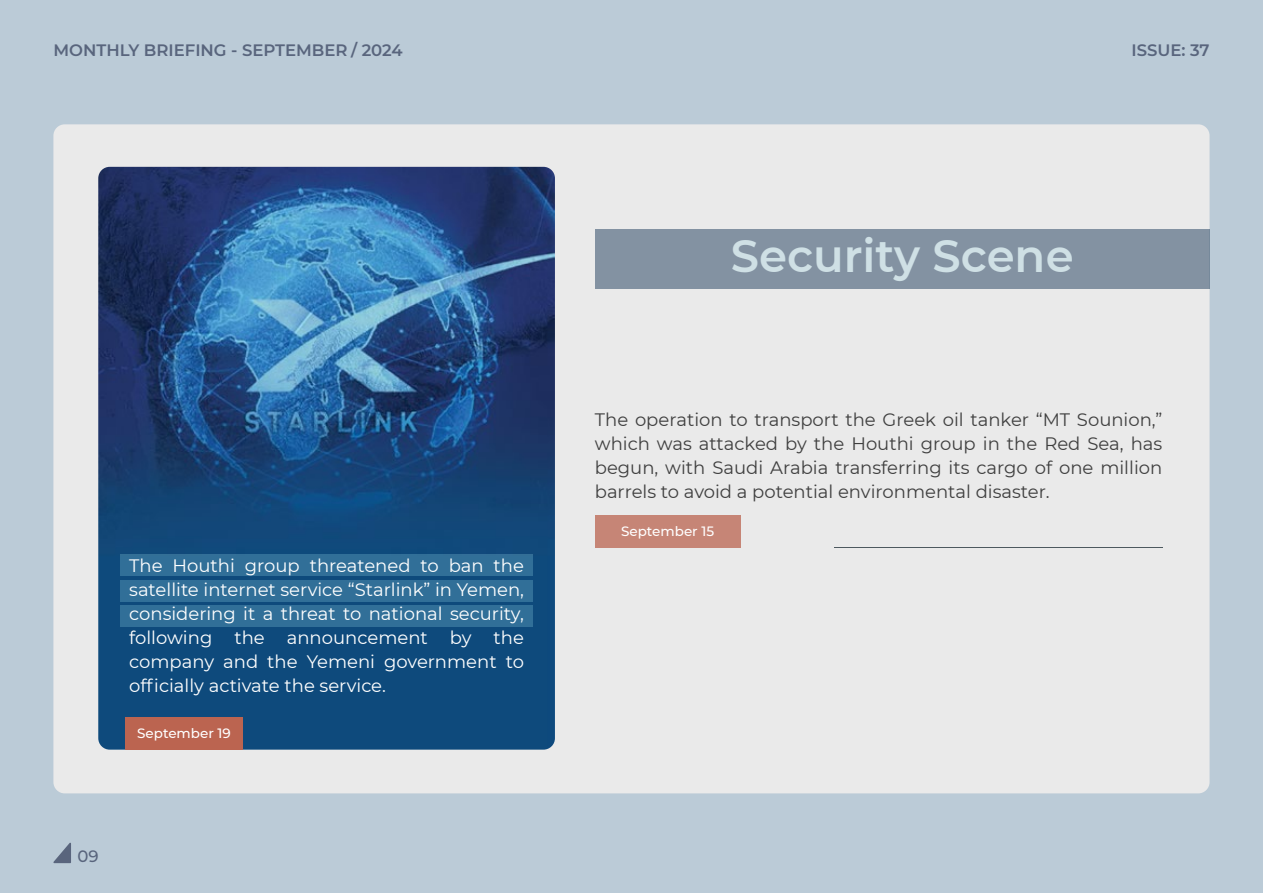
<style>
.page{position:relative;width:1263px;height:893px;background:#bbcbd7}
.page>*{position:absolute;margin:0;border:0;box-sizing:border-box;transform-origin:0 0}
.t1{font:600 45px "Montserrat";color:#cfe0e5}
.t2{font:18px/24px "Montserrat";color:#fff;text-align:justify}
.t3{font:18px/24px "Montserrat";color:#3f3f3f;text-align:justify}
.t4{font:600 16.5px "Montserrat";color:#59657d}
.t5{font:500 16.5px "Montserrat";color:#59657d}
.t6{font:500 13.5px "Montserrat";color:#fff}
</style>
<div class="page">
<svg style="left:53px;top:842px;width:18px;height:21px"></svg>
<div style="left:53px;top:124px;width:1156px;height:669px;background:#eaeaea;border-radius:11px"></div>
<img style="left:98px;top:167px;width:457px;height:583px">
<div style="left:121px;top:555px;width:412px;height:21px;background:#316f98"></div>
<div style="left:121px;top:580px;width:412px;height:21px;background:#316f98"></div>
<div style="left:121px;top:605px;width:412px;height:22px;background:#316f98"></div>
<div style="left:125px;top:717px;width:118px;height:33px;background:#bb6450"></div>
<div style="left:595px;top:229px;width:614px;height:59px;background:#8392a2"></div>
<div style="left:595px;top:515px;width:145px;height:33px;background:#c68576"></div>
<hr style="left:834px;top:547px;width:328px;height:1px;background:#4d595f">
<p class="t4" style="left:53px;top:38px;width:351px">MONTHLY BRIEFING - SEPTEMBER / 2024</p>
<p class="t4" style="left:1131px;top:38px;width:80px">ISSUE: 37</p>
<h1 class="t1" style="left:731px;top:224px;width:344px">Security Scene</h1>
<p class="t2" style="left:129px;top:553px;width:396px">The Houthi group threatened to ban the satellite internet service “Starlink” in Yemen, considering it a threat to national security, following the announcement by the company and the Yemeni government to officially activate the service.</p>
<p class="t6" style="left:137px;top:723px;width:95px">September 19</p>
<p class="t5" style="left:78px;top:844px;width:23px">09</p>
<p class="t3" style="left:595px;top:407px;width:569px">The operation to transport the Greek oil tanker “MT Sounion,” which was attacked by the Houthi group in the Red Sea, has begun, with Saudi Arabia transferring its cargo of one million barrels to avoid a potential environmental disaster.</p>
<p class="t6" style="left:621px;top:521px;width:95px">September 15</p>
</div>
